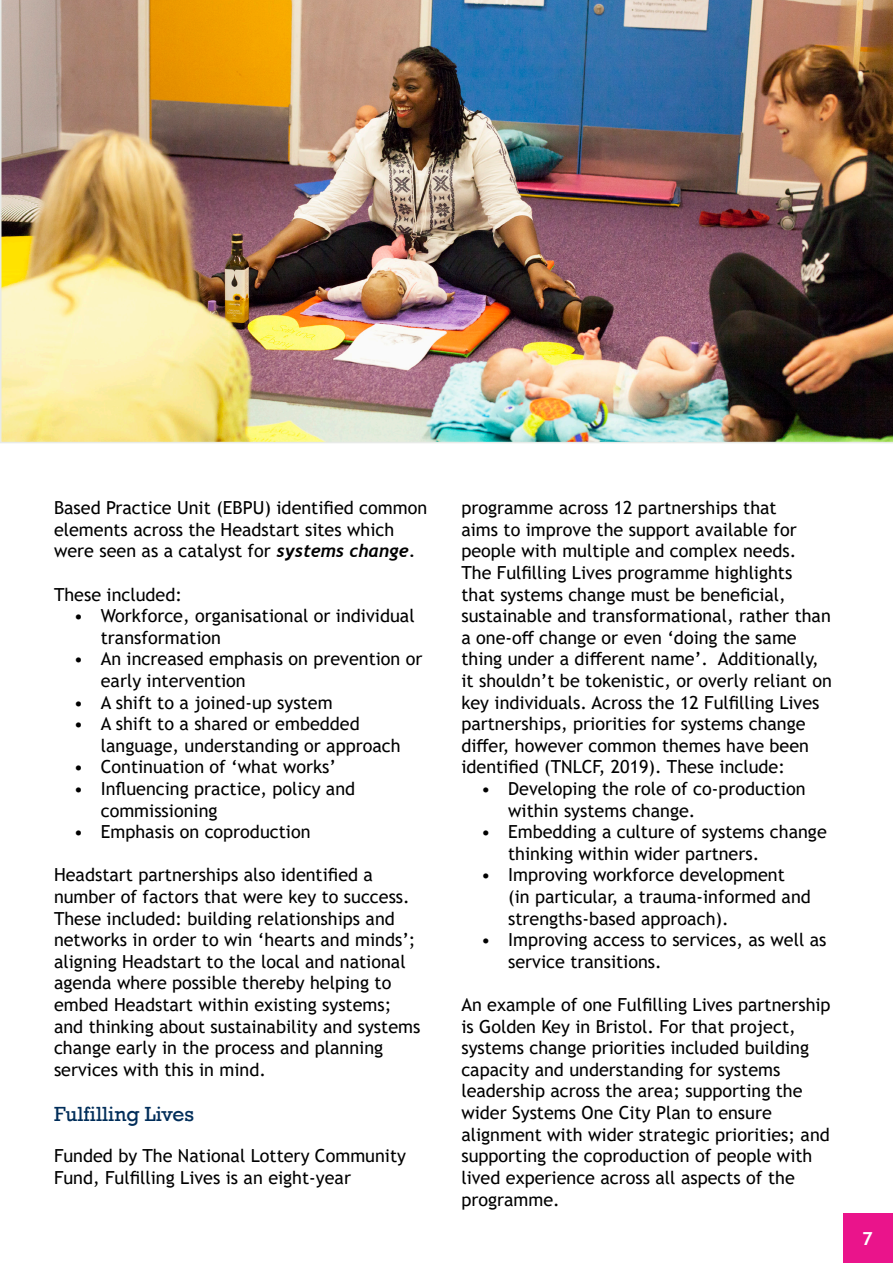
<style>
.page{position:relative;width:893px;height:1263px;background:#fff}
.page>*{position:absolute;margin:0;border:0;box-sizing:border-box;transform-origin:0 0}
.t1{font:21px "Rockwell";color:#002d59}
.t2{font:18px/21.6px "Trebuchet MS";color:#000}
.t3{font:700 18px "Trebuchet MS";color:#fff}
.s1{font-family:"Trebuchet";font-weight:700;font-style:italic}
</style>
<div class="page">
<div style="left:843px;top:1213px;width:50px;height:50px;background:#ea148b"></div>
<img style="left:0;top:0;width:893px;height:443px">
<p class="t2" style="left:54px;top:497px;width:375px">Based Practice Unit (EBPU) identified common elements across the Headstart sites which were seen as a catalyst for <span class="s1">systems change.</span></p>
<p class="t2" style="left:54px;top:583px;width:130px">These included:</p>
<p class="t2" style="left:101px;top:605px;width:315px;text-indent:-27px">• Workforce, organisational or individual transformation</p>
<p class="t2" style="left:101px;top:648px;width:323px;text-indent:-27px">• An increased emphasis on prevention or early intervention</p>
<p class="t2" style="left:74px;top:691px;width:260px">• A shift to a joined-up system</p>
<p class="t2" style="left:101px;top:713px;width:301px;text-indent:-27px">• A shift to a shared or embedded language, understanding or approach</p>
<p class="t2" style="left:74px;top:756px;width:264px">• Continuation of ‘what works’</p>
<p class="t2" style="left:101px;top:778px;width:256px;text-indent:-27px">• Influencing practice, policy and commissioning</p>
<p class="t2" style="left:74px;top:821px;width:238px">• Emphasis on coproduction</p>
<p class="t2" style="left:54px;top:864px;width:368px">Headstart partnerships also identified a number of factors that were key to success.<br>These included: building relationships and networks in order to win ‘hearts and minds’; aligning Headstart to the local and national agenda where possible thereby helping to embed Headstart within existing systems; and thinking about sustainability and systems change early in the process and planning services with this in mind.</p>
<p class="t1" style="left:54px;top:1102px;width:141px">Fulfilling Lives</p>
<p class="t2" style="left:54px;top:1145px;width:354px">Funded by The National Lottery Community<br>Fund, Fulfilling Lives is an eight-year</p>
<p class="t2" style="left:461px;top:497px;width:372px">programme across 12 partnerships that<br>aims to improve the support available for people with multiple and complex needs.<br>The Fulfilling Lives programme highlights<br>that systems change must be beneficial, sustainable and transformational, rather than a one-off change or even ‘doing the same thing under a different name’. Additionally, it shouldn’t be tokenistic, or overly reliant on key individuals. Across the 12 Fulfilling Lives partnerships, priorities for systems change differ, however common themes have been identified (TNLCF, 2019). These include:</p>
<p class="t2" style="left:508px;top:778px;width:299px;text-indent:-27px">• Developing the role of co-production within systems change.</p>
<p class="t2" style="left:508px;top:821px;width:320px;text-indent:-27px">• Embedding a culture of systems change thinking within wider partners.</p>
<p class="t2" style="left:508px;top:864px;width:304px;text-indent:-27px">• Improving workforce development<br>(in particular, a trauma-informed and strengths-based approach).</p>
<p class="t2" style="left:508px;top:929px;width:320px;text-indent:-27px">• Improving access to services, as well as service transitions.</p>
<p class="t2" style="left:461px;top:994px;width:371px">An example of one Fulfilling Lives partnership is Golden Key in Bristol. For that project, systems change priorities included building capacity and understanding for systems leadership across the area; supporting the wider Systems One City Plan to ensure alignment with wider strategic priorities; and supporting the coproduction of people with lived experience across all aspects of the programme.</p>
<p class="t3" style="left:862px;top:1227px;width:12px">7</p>
</div>
